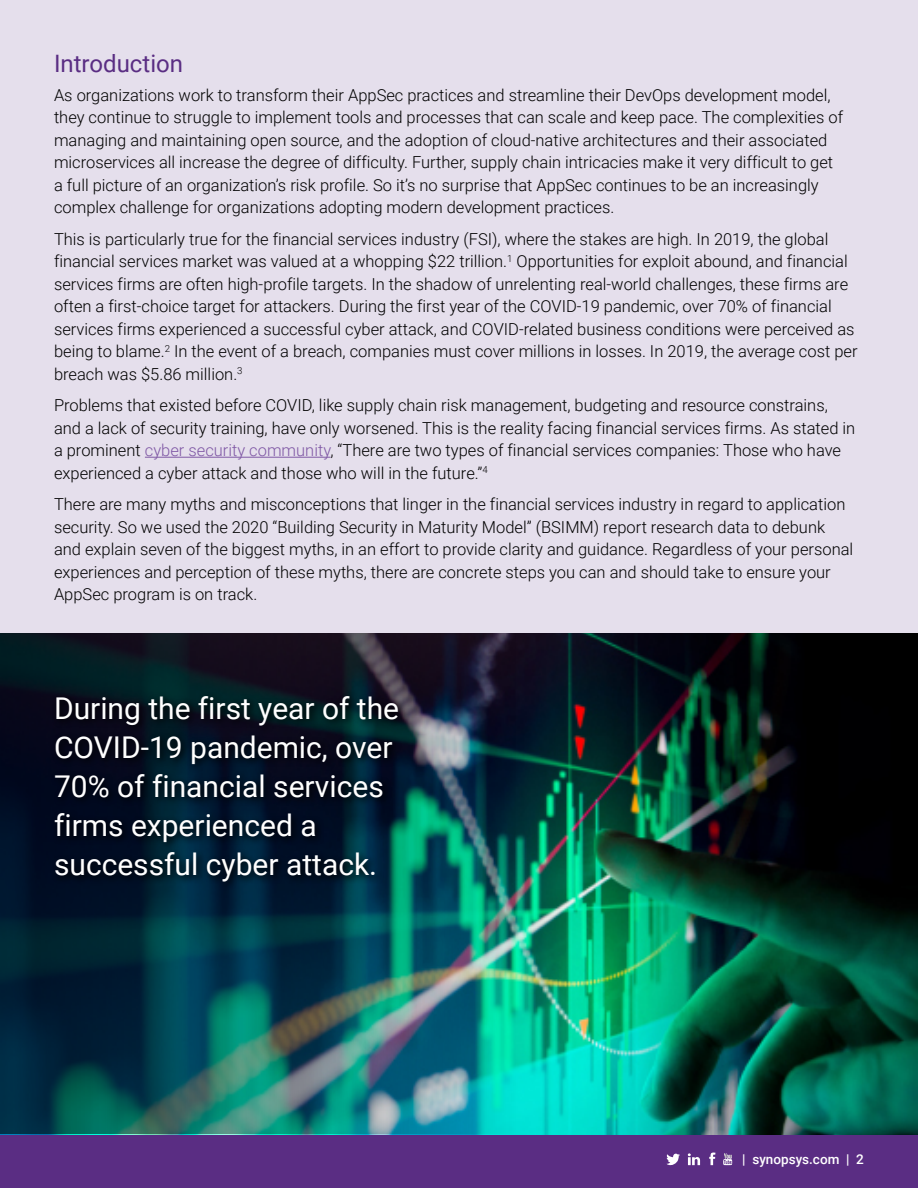
<style>
.page{position:relative;width:918px;height:1188px;background:#fff}
.page>*{position:absolute;margin:0;border:0;box-sizing:border-box;transform-origin:0 0}
.t1{font:30px/39px "Roboto";color:#fff}
.t2{font:24px "Roboto";color:#5a2d83}
.t3{font:300 16.5px/22.5px "Roboto";color:#000}
.t4{font:500 13.5px "Roboto";color:#fff}
.s1{color:#7f58a5}
</style>
<div class="page">
<div style="left:0;top:1134px;width:918px;height:54px;background:#5a2d83"></div>
<svg style="left:667px;top:1153px;width:13px;height:12px"></svg>
<svg style="left:709px;top:1152px;width:7px;height:13px"></svg>
<svg style="left:723px;top:1153px;width:9px;height:12px"></svg>
<svg style="left:688px;top:1153px;width:12px;height:12px"></svg>
<div style="left:0;top:0;width:918px;height:634px;background:#e5dfec"></div>
<hr style="left:145px;top:457px;width:185px;height:1px;background:#7f58a5">
<img style="left:515px;top:634px;width:403px;height:500px">
<img style="left:0;top:634px;width:515px;height:500px">
<svg style="left:50px;top:692px;width:357px;height:198px;background:#021323"></svg>
<h2 class="t2" style="left:54px;top:47px;width:131px">Introduction</h2>
<p class="t3" style="left:54px;top:83px;width:791px">As organizations work to transform their AppSec practices and streamline their DevOps development model, they continue to struggle to implement tools and processes that can scale and keep pace. The complexities of managing and maintaining open source, and the adoption of cloud-native architectures and their associated microservices all increase the degree of difficulty. Further, supply chain intricacies make it very difficult to get a full picture of an organization’s risk profile. So it’s no surprise that AppSec continues to be an increasingly complex challenge for organizations adopting modern development practices.</p>
<p class="t3" style="left:54px;top:227px;width:805px">This is particularly true for the financial services industry (FSI), where the stakes are high. In 2019, the global financial services market was valued at a whopping $22 trillion.<sup>1</sup> Opportunities for exploit abound, and financial services firms are often high-profile targets. In the shadow of unrelenting real-world challenges, these firms are often a first-choice target for attackers. During the first year of the COVID-19 pandemic, over 70% of financial services firms experienced a successful cyber attack, and COVID-related business conditions were perceived as being to blame.<sup>2</sup> In the event of a breach, companies must cover millions in losses. In 2019, the average cost per breach was $5.86 million.<sup>3</sup></p>
<p class="t3" style="left:54px;top:393px;width:803px">Problems that existed before COVID, like supply chain risk management, budgeting and resource constrains, and a lack of security training, have only worsened. This is the reality facing financial services firms. As stated in a prominent <span class="s1">cyber security community</span>, “There are two types of financial services companies: Those who have experienced a cyber attack and those who will in the future.”<sup>4</sup></p>
<p class="t3" style="left:54px;top:492px;width:801px">There are many myths and misconceptions that linger in the financial services industry in regard to application security. So we used the 2020 “Building Security in Maturity Model” (BSIMM) report research data to debunk and explain seven of the biggest myths, in an effort to provide clarity and guidance. Regardless of your personal experiences and perception of these myths, there are concrete steps you can and should take to ensure your AppSec program is on track.</p>
<h1 class="t1" style="left:54px;top:688px;width:347px">During the first year of the<br>COVID-19 pandemic, over<br>70% of financial services firms experienced a successful cyber attack.</h1>
<p class="t4" style="left:742px;top:1149px;width:123px">| synopsys.com | 2</p>
</div>
